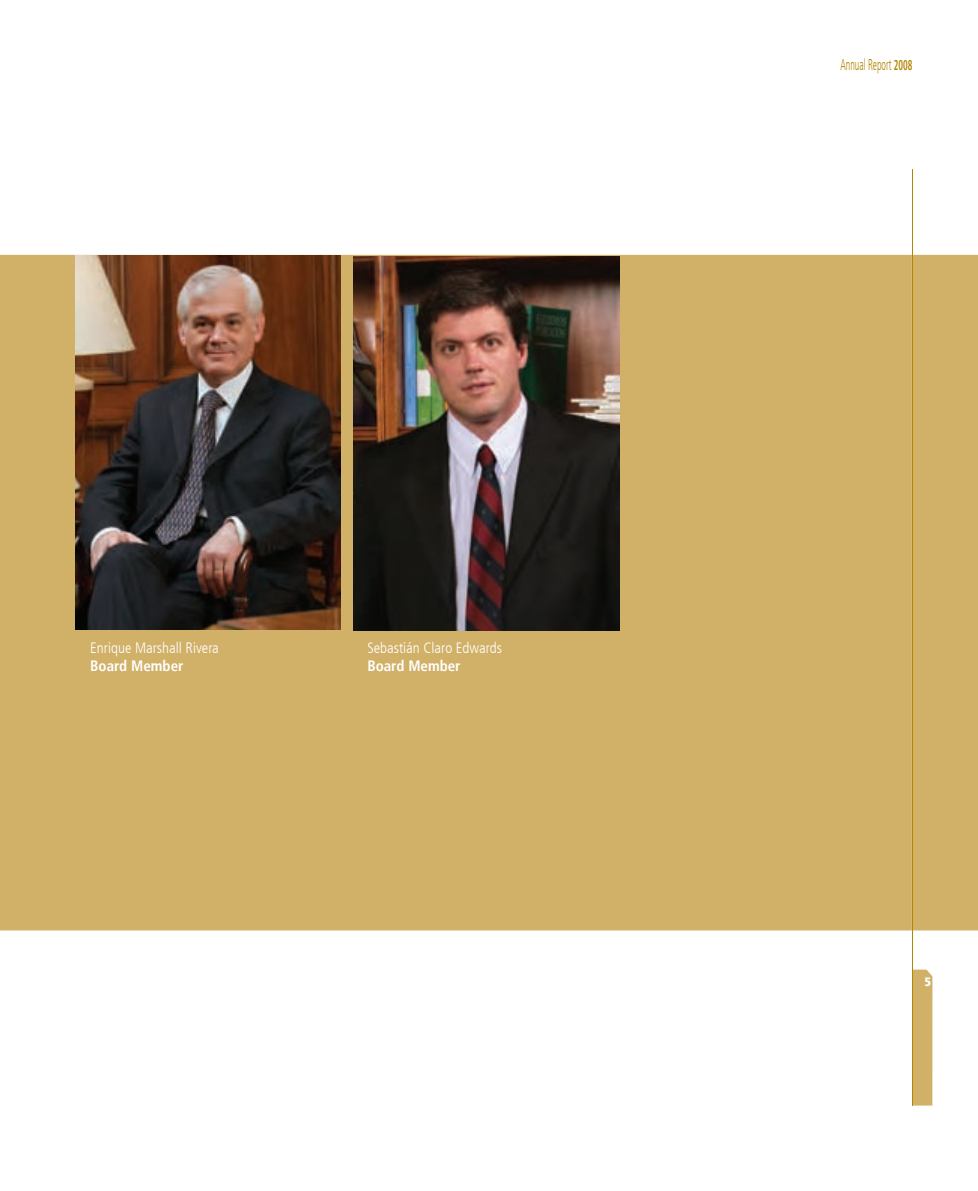
<style>
.page{position:relative;width:978px;height:1191px;background:#fff}
.page>*{position:absolute;margin:0;border:0;box-sizing:border-box;transform-origin:0 0}
.t1{font:300 condensed 15.6px "Frutiger LT";color:#b28705;scale:.63 1}
.t2{font:300 condensed 15px "Frutiger LT";color:#fff}
.t3{font:700 condensed 15px "Frutiger LT";color:#fff}
.t4{font:900 condensed 12px "Frutiger LT";color:#fff}
.s1{font-weight:700;font-size:14.4px}
</style>
<div class="page">
<div style="left:913px;top:969px;width:19px;height:136px;background:#d1b068"></div>
<hr style="left:912px;top:169px;width:1px;height:937px;background:#b28705">
<div style="left:0;top:255px;width:978px;height:675px;background:#d1b068"></div>
<hr style="left:912px;top:255px;width:1px;height:675px;background:#b28705">
<img style="left:76px;top:255px;width:265px;height:375px">
<img style="left:353px;top:256px;width:266px;height:374px">
<p class="t2" style="left:90px;top:640px;width:130px">Enrique Marshall Rivera</p>
<p class="t3" style="left:90px;top:657px;width:95px">Board Member</p>
<p class="t2" style="left:367px;top:639px;width:136px">Sebastián Claro Edwards</p>
<p class="t3" style="left:367px;top:657px;width:95px">Board Member</p>
<p class="t1" style="left:840px;top:56px;width:116px">Annual Report <span class="s1">2008</span></p>
<p class="t4" style="left:925px;top:974px;width:8px">5</p>
</div>
